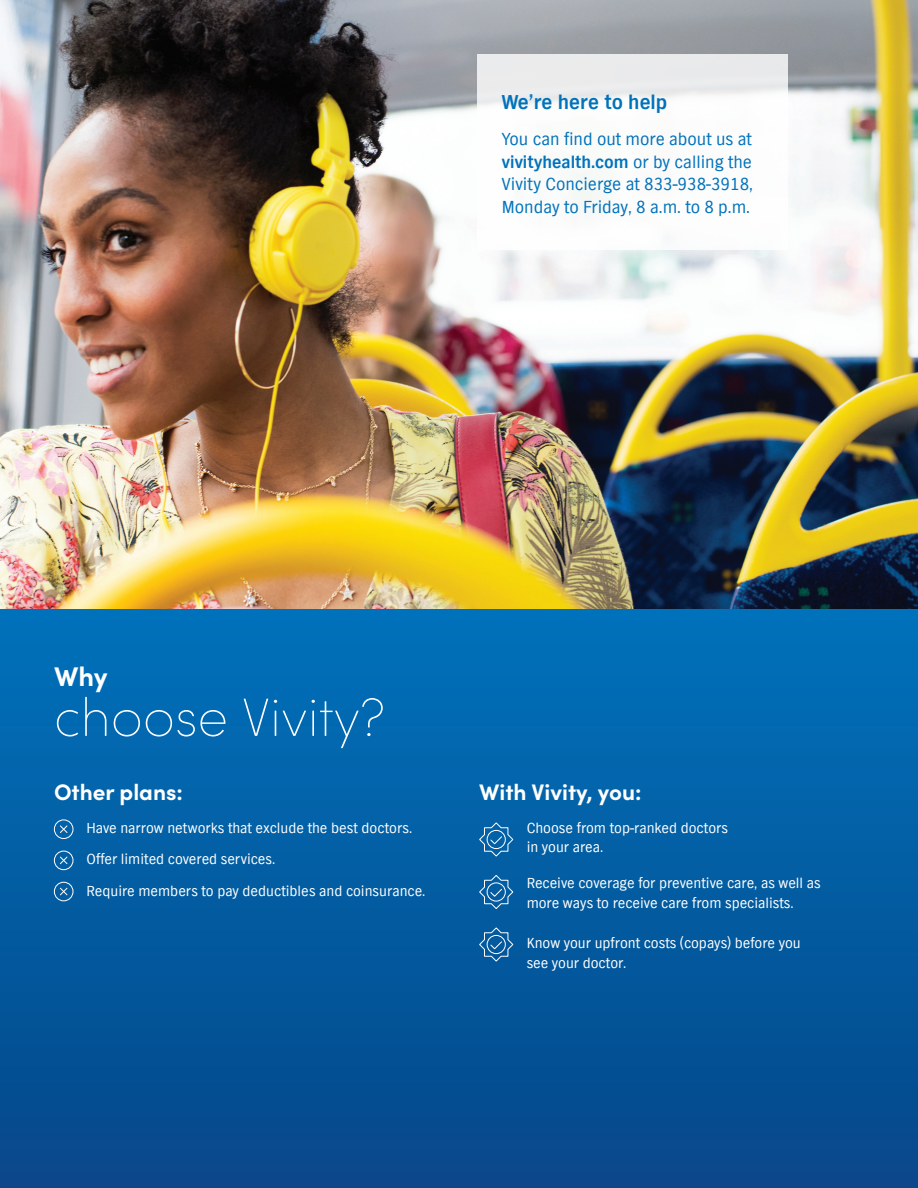
<style>
.page{position:relative;width:918px;height:1188px;background:#fff}
.page>*{position:absolute;margin:0;border:0;box-sizing:border-box;transform-origin:0 0}
.t1{font:200 54px "Sofia Pro";color:#fff}
.t2{font:700 27px "Sofia Pro";color:#fff}
.t3{font:700 22.5px "Sofia Pro";color:#fff}
.t4{font:700 21px "TV Nord EF";letter-spacing:.005em;color:#0072bc}
.t5{font:18px/22.5px "TV Nord EF";color:#0072bc;text-align:justify}
.t6{font:15px/19.5px "TV Nord EF";color:#fff}
.s1{color:#107fc3}
.s2{font-weight:700}
</style>
<div class="page">
<img style="left:0;top:0;width:918px;height:609px">
<div style="left:0;top:609px;width:918px;height:579px;background:linear-gradient(to bottom,#0071ba,#074789)"></div>
<svg style="left:479px;top:822px;width:35px;height:35px"></svg>
<svg style="left:479px;top:874px;width:35px;height:36px"></svg>
<svg style="left:479px;top:927px;width:35px;height:35px"></svg>
<div style="left:54px;top:820px;width:19px;height:19px;border:1px solid #fff;border-radius:50%"></div>
<svg style="left:59px;top:825px;width:9px;height:9px"></svg>
<div style="left:54px;top:851px;width:19px;height:19px;border:1px solid #fff;border-radius:50%"></div>
<svg style="left:59px;top:856px;width:9px;height:9px"></svg>
<div style="left:54px;top:882px;width:19px;height:19px;border:1px solid #fff;border-radius:50%"></div>
<svg style="left:59px;top:887px;width:9px;height:9px"></svg>
<div style="left:477px;top:54px;width:311px;height:195px;background:linear-gradient(to bottom,#eeefef,#fff)"></div>
<h3 class="t4" style="left:502px;top:90px;width:167px">We<span class="s1">’</span>re here to help</h3>
<p class="t5" style="left:502px;top:128px;width:253px">You can find out more about us at <span class="s2">vivityhealth.com</span> or by calling the Vivity Concierge at 833-938-3918, Monday to Friday, 8 a.m. to 8 p.m.</p>
<h2 class="t2" style="left:54px;top:656px;width:55px">Why</h2>
<h1 class="t1" style="left:54px;top:678px;width:333px">choose Vivity?</h1>
<h3 class="t3" style="left:54px;top:775px;width:131px">Other plans:</h3>
<p class="t6" style="left:87px;top:812px;width:340px;line-height:31.5px">Have narrow networks that exclude the best doctors.<br>Offer limited covered services.<br>Require members to pay deductibles and coinsurance.</p>
<h3 class="t3" style="left:479px;top:775px;width:164px">With Vivity, you:</h3>
<p class="t6" style="left:527px;top:818px;width:203px">Choose from top-ranked doctors in your area.</p>
<p class="t6" style="left:527px;top:874px;width:295px">Receive coverage for preventive care, as well as more ways to receive care from specialists.</p>
<p class="t6" style="left:527px;top:934px;width:276px">Know your upfront costs (copays) before you see your doctor.</p>
</div>
